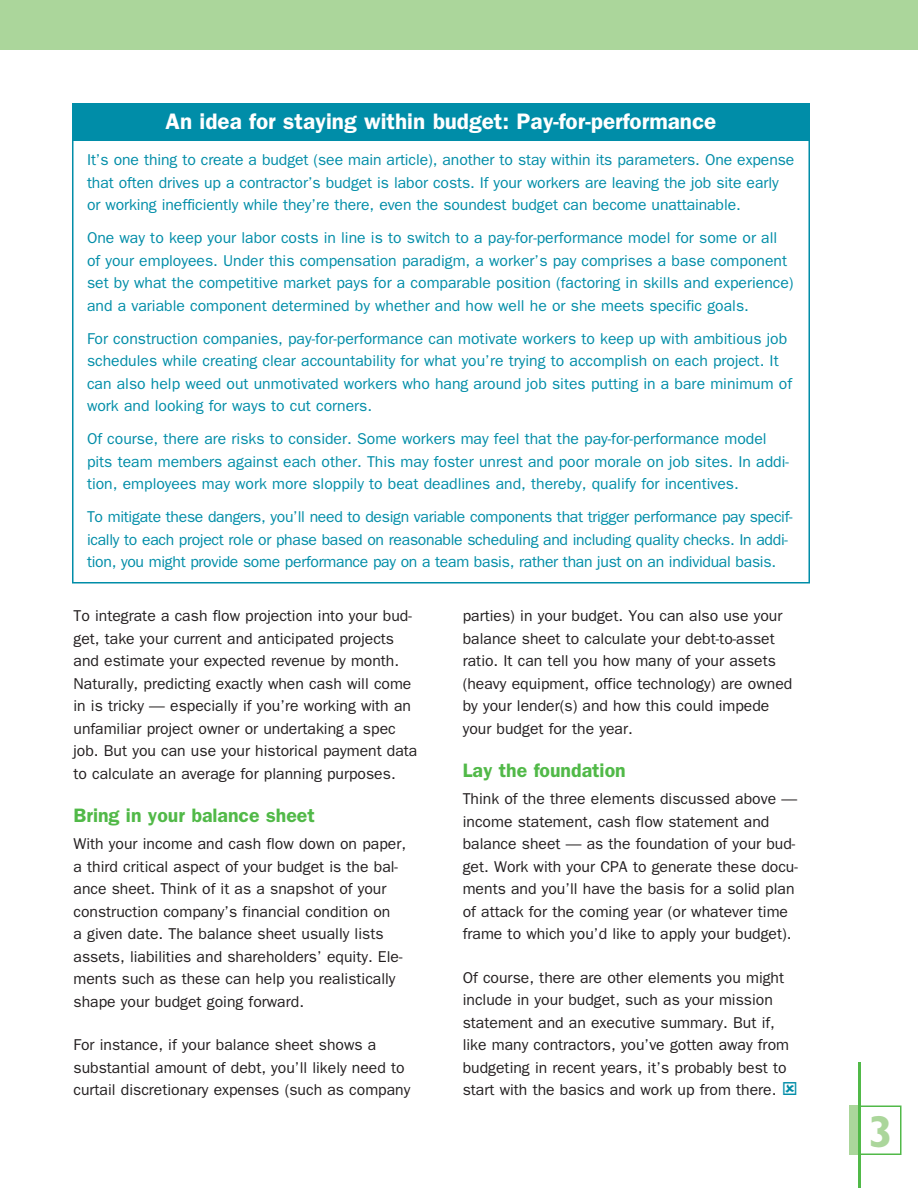
<style>
.page{position:relative;width:918px;height:1188px;background:#fff}
.page>*{position:absolute;margin:0;border:0;box-sizing:border-box;transform-origin:0 0}
.t1{font:700 45px "Gill Sans Std";color:#abd69b}
.sidebar_head{font:600 22.5px "ITC Franklin Gothic Std";color:#fff}
.subhead{font:600 19.5px "ITC Franklin Gothic Std";color:#51b948}
.body{font:15.75px/22.5px "ITC Franklin Gothic Std";color:#231f20}
.sidebar_body{font:15.75px/22.5px "ITC Franklin Gothic Std";color:#008da8}
.sidebar_body-2{font:15.75px/22.5px "ITC Franklin Gothic Std";letter-spacing:-.02em;color:#008da8}
</style>
<div class="page">
<div style="left:0;top:0;width:918px;height:50px;background:#abd69b"></div>
<div style="left:849px;top:1106px;width:11px;height:49px;background:#abd69b"></div>
<div style="left:858px;top:1106px;width:44px;height:49px;border:2px solid #51b948"></div>
<hr style="left:858px;top:1062px;width:3px;height:126px;background:#51b948">
<div style="left:72px;top:104px;width:738px;height:37px;background:#008da8"></div>
<p class="sidebar_head" style="left:166px;top:108px;width:552px">An idea for staying within budget: Pay-for-performance</p>
<p class="sidebar_body" style="left:87px;top:149px;width:709px">It’s one thing to create a budget (see main article), another to stay within its parameters. One expense that often drives up a contractor’s budget is labor costs. If your workers are leaving the job site early or working inefficiently while they’re there, even the soundest budget can become unattainable.</p>
<p class="sidebar_body" style="left:87px;top:227px;width:708px">One way to keep your labor costs in line is to switch to a pay-for-performance model for some or all of your employees. Under this compensation paradigm, a worker’s pay comprises a base component set by what the competitive market pays for a comparable position (factoring in skills and experience) and a variable component determined by whether and how well he or she meets specific goals.</p>
<p class="sidebar_body" style="left:87px;top:327px;width:707px">For construction companies, pay-for-performance can motivate workers to keep up with ambitious job schedules while creating clear accountability for what you’re trying to accomplish on each project. It can also help weed out unmotivated workers who hang around job sites putting in a bare minimum of work and looking for ways to cut corners.</p>
<p class="sidebar_body" style="left:87px;top:428px;width:703px">Of course, there are risks to consider. Some workers may feel that the pay-for-performance model pits team members against each other. This may foster unrest and poor morale on job sites. In addi&shy;tion, employees may work more sloppily to beat deadlines and, thereby, qualify for incentives.</p>
<p class="sidebar_body-2" style="left:87px;top:506px;width:707px">To mitigate these dangers, you’ll need to design variable components that trigger performance pay specif&shy;ically to each project role or phase based on reasonable scheduling and including quality checks. In addi&shy;tion, you might provide some performance pay on a team basis, rather than just on an individual basis.</p>
<p class="body" style="left:74px;top:605px;width:345px">To integrate a cash flow projection into your bud&shy;get, take your current and anticipated projects and estimate your expected revenue by month.<br>Naturally, predicting exactly when cash will come in is tricky — especially if you’re working with an unfamiliar project owner or undertaking a spec job. But you can use your historical payment data to calculate an average for planning purposes.</p>
<p class="subhead" style="left:74px;top:804px;width:243px">Bring in your balance sheet</p>
<p class="body" style="left:74px;top:833px;width:334px">With your income and cash flow down on paper, a third critical aspect of your budget is the bal&shy;ance sheet. Think of it as a snapshot of your construction company’s financial condition on<br>a given date. The balance sheet usually lists assets, liabilities and shareholders’ equity. Ele&shy;ments such as these can help you realistically shape your budget going forward.</p>
<p class="body" style="left:74px;top:1034px;width:338px">For instance, if your balance sheet shows a substantial amount of debt, you’ll likely need to curtail discretionary expenses (such as company</p>
<p class="body" style="left:463px;top:605px;width:331px">parties) in your budget. You can also use your balance sheet to calculate your debt-to-asset ratio. It can tell you how many of your assets (heavy equipment, office technology) are owned by your lender(s) and how this could impede your budget for the year.</p>
<p class="subhead" style="left:463px;top:759px;width:165px">Lay the foundation</p>
<p class="body" style="left:463px;top:788px;width:337px">Think of the three elements discussed above — income statement, cash flow statement and balance sheet — as the foundation of your bud&shy;get. Work with your CPA to generate these docu&shy;ments and you’ll have the basis for a solid plan of attack for the coming year (or whatever time frame to which you’d like to apply your budget).</p>
<p class="body" style="left:463px;top:966px;width:328px">Of course, there are other elements you might include in your budget, such as your mission statement and an executive summary. But if, like many contractors, you’ve gotten away from budgeting in recent years, it’s probably best to start with the basics and work up from there.</p>
<p class="t1" style="left:868px;top:1105px;width:26px">3</p>
</div>
